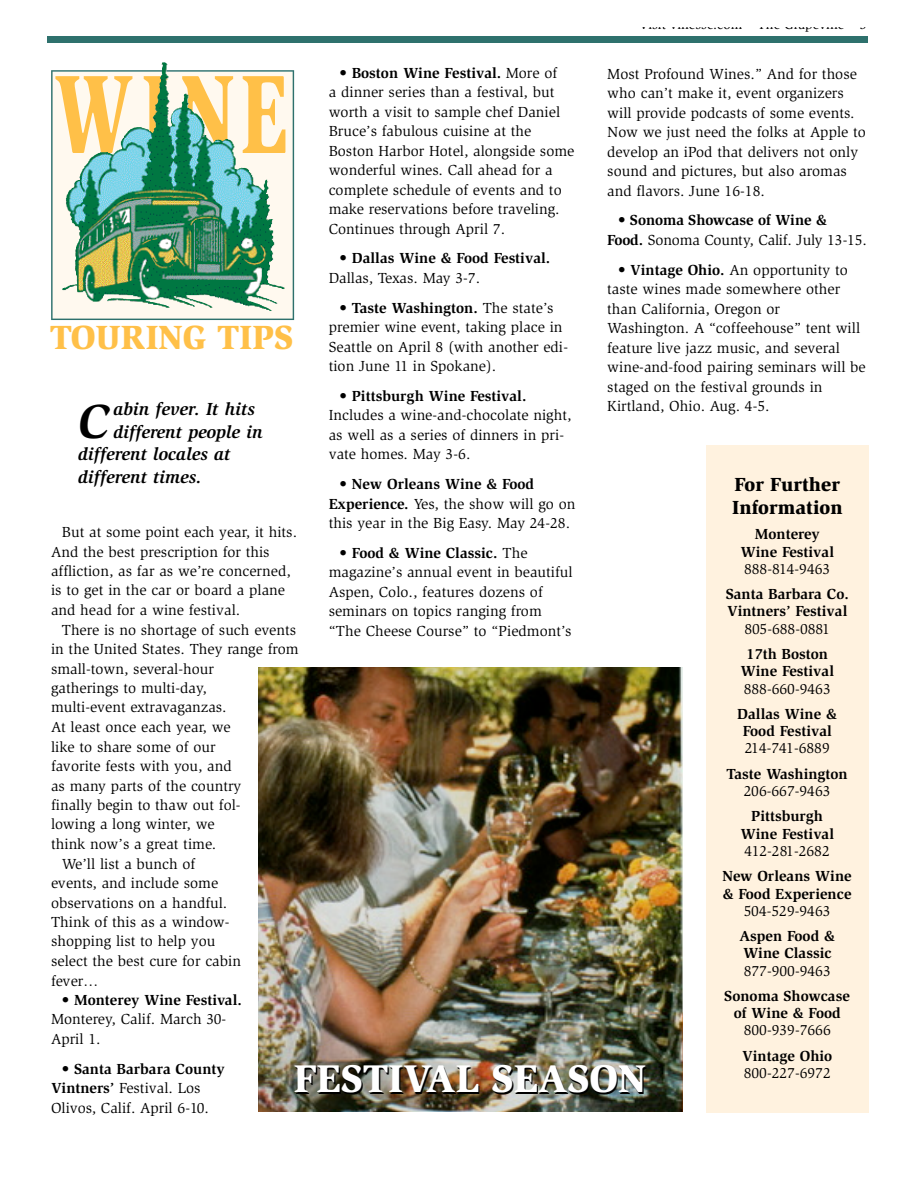
<style>
.page{position:relative;width:918px;height:1188px;background:#fff}
.page>*{position:absolute;margin:0;border:0;box-sizing:border-box;transform-origin:0 0}
.t1{font:900 114.75px "Slimbach";color:#ffc048;scale:.67 1}
.t2{font:italic 700 49.2px "Slimbach";color:#000}
.t3{font:900 39.75px "Slimbach";color:#fff}
.t4{font:900 34.5px "Slimbach";color:#ffc048}
.t5{font:900 19.5px/23.4px "Slimbach";color:#000}
.t6{font:italic 700 18px "Slimbach";color:#000}
.t7{font:15px/19.5px "Slimbach";color:#000}
.t8{font:700 15px/17.2px "Slimbach";color:#000;text-align:center}
.t9{font:13.5px "Slimbach";color:#000}
.s1{font-weight:700}
</style>
<div class="page">
<div style="left:48px;top:36px;width:820px;height:6px;background:#2e716d"></div>
<img style="left:51px;top:70px;width:243px;height:250px">
<img style="left:163px;top:62px;width:34px;height:65px">
<img style="left:259px;top:667px;width:424px;height:445px">
<div style="left:706px;top:445px;width:162px;height:668px;background:#fff2df"></div>
<p class="t9" style="left:639px;top:19px;width:229px">Visit vinesse.com • The Grapevine • 3</p>
<p class="t7" style="left:329px;top:64px;width:247px;text-indent:11px"><span class="s1">• Boston Wine Festival.</span> More of<br>a dinner series than a festival, but worth a visit to sample chef Daniel Bruce’s fabulous cuisine at the Boston Harbor Hotel, alongside some wonderful wines. Call ahead for a complete schedule of events and to make reservations before traveling.<br>Continues through April 7.</p>
<p class="t8" style="left:340px;top:251px;width:212px">• Dallas Wine &amp; Food Festival.</p>
<p class="t7" style="left:329px;top:269px;width:153px">Dallas, Texas. May 3-7.</p>
<p class="t7" style="left:329px;top:299px;width:241px;text-indent:11px"><span class="s1">• Taste Washington.</span> The state’s premier wine event, taking place in<br>Seattle on April 8 (with another edi&shy;tion June 11 in Spokane).</p>
<p class="t8" style="left:340px;top:388px;width:188px">• Pittsburgh Wine Festival.</p>
<p class="t7" style="left:329px;top:407px;width:244px">Includes a wine-and-chocolate night, as well as a series of dinners in pri&shy;vate homes. May 3-6.</p>
<p class="t7" style="left:329px;top:476px;width:248px;text-indent:11px"><span class="s1">• New Orleans Wine &amp; Food<br>Experience.</span> Yes, the show will go on this year in the Big Easy. May 24-28.</p>
<p class="t7" style="left:329px;top:544px;width:245px;text-indent:11px"><span class="s1">• Food &amp; Wine Classic.</span> The magazine’s annual event in beautiful<br>Aspen, Colo., features dozens of seminars on topics ranging from “The Cheese Course” to “Piedmont’s</p>
<p class="t7" style="left:607px;top:65px;width:260px">Most Profound Wines.” And for those who can’t make it, event organizers will provide podcasts of some events.<br>Now we just need the folks at Apple to develop an iPod that delivers not only sound and pictures, but also aromas and flavors. June 16-18.</p>
<p class="t7" style="left:607px;top:212px;width:261px;text-indent:11px"><span class="s1">• Sonoma Showcase of Wine &amp;<br>Fo o d .</span> Sonoma County, Calif. July 13-15.</p>
<p class="t7" style="left:607px;top:261px;width:260px;text-indent:11px">• <span class="s1">Vintage Ohio.</span> An opportunity to taste wines made somewhere other than California, Oregon or Washington. A “coffeehouse” tent will feature live jazz music, and several wine-and-food pairing seminars will be staged on the festival grounds in Kirtland, Ohio. Aug. 4-5.</p>
<h1 class="t1" style="left:54px;top:70px;width:350px">WINE</h1>
<h3 class="t4" style="left:50px;top:324px;width:245px">TOURING TIPS</h3>
<h2 class="t2" style="left:78px;top:402px;width:32px">C</h2>
<p class="t6" style="left:113px;top:402px;width:143px">abin fever. It hits</p>
<p class="t6" style="left:113px;top:425px;width:151px">different people in</p>
<p class="t6" style="left:78px;top:447px;width:154px">different locales at</p>
<p class="t6" style="left:78px;top:470px;width:125px">different times.</p>
<p class="t7" style="left:51px;top:523px;width:248px;text-indent:11px">But at some point each year, it hits.<br>And the best prescription for this affliction, as far as we’re concerned, is to get in the car or board a plane and head for a wine festival.</p>
<p class="t7" style="left:62px;top:621px;width:236px">There is no shortage of such events</p>
<p class="t7" style="left:51px;top:640px;width:249px">in the United States. They range from</p>
<p class="t7" style="left:51px;top:660px;width:164px">small-town, several-hour</p>
<p class="t7" style="left:51px;top:679px;width:157px">gatherings to multi-day,</p>
<p class="t7" style="left:51px;top:699px;width:177px">multi-event extravaganzas.</p>
<p class="t7" style="left:51px;top:718px;width:181px">At least once each year, we</p>
<p class="t7" style="left:51px;top:738px;width:166px">like to share some of our</p>
<p class="t7" style="left:51px;top:757px;width:182px">favorite fests with you, and</p>
<p class="t7" style="left:51px;top:777px;width:192px">as many parts of the country</p>
<p class="t7" style="left:51px;top:796px;width:191px">finally begin to thaw out fol-</p>
<p class="t7" style="left:51px;top:816px;width:165px">lowing a long winter, we</p>
<p class="t7" style="left:51px;top:835px;width:167px">think now’s a great time.</p>
<p class="t7" style="left:62px;top:855px;width:135px">We’ll list a bunch of</p>
<p class="t7" style="left:51px;top:874px;width:169px">events, and include some</p>
<p class="t7" style="left:51px;top:894px;width:178px">observations on a handful.</p>
<p class="t7" style="left:51px;top:913px;width:180px">Think of this as a window-</p>
<p class="t7" style="left:51px;top:933px;width:166px">shopping list to help you</p>
<p class="t7" style="left:51px;top:952px;width:191px">select the best cure for cabin</p>
<p class="t7" style="left:51px;top:972px;width:49px">fever…</p>
<p class="t8" style="left:62px;top:993px;width:182px">• Monterey Wine Festival.</p>
<p class="t7" style="left:51px;top:1011px;width:177px">Monterey, Calif. March 30-<br>April 1.</p>
<p class="t7" style="left:51px;top:1060px;width:175px;text-indent:11px"><span class="s1">• Santa Barbara County<br>Vintners’</span> Festival. Los<br>Olivos, Calif. April 6-10.</p>
<h3 class="t5" style="left:732px;top:474px;width:112px">For Further<br>Information</h3>
<p class="t8" style="left:741px;top:527px;width:95px">Monterey<br>Wine Festival</p>
<p class="t7" style="left:744px;top:560px;width:88px">888-814-9463</p>
<p class="t8" style="left:726px;top:587px;width:125px;text-align:left">Santa Barbara Co.<br>Vintners’ Festival</p>
<p class="t7" style="left:744px;top:620px;width:87px">805-688-0881</p>
<p class="t8" style="left:741px;top:647px;width:95px">17th Boston<br>Wine Festival</p>
<p class="t7" style="left:744px;top:680px;width:89px">888-660-9463</p>
<p class="t8" style="left:737px;top:706px;width:101px">Dallas Wine &amp;<br>Food Festival</p>
<p class="t7" style="left:745px;top:740px;width:86px">214-741-6889</p>
<p class="t8" style="left:726px;top:766px;width:123px">Taste Washington</p>
<p class="t7" style="left:744px;top:782px;width:88px">206-667-9463</p>
<p class="t8" style="left:741px;top:809px;width:95px">Pittsburgh<br>Wine Festival</p>
<p class="t7" style="left:744px;top:842px;width:87px">412-281-2682</p>
<p class="t8" style="left:723px;top:869px;width:131px;text-align:left">New Orleans Wine &amp; Food Experience</p>
<p class="t7" style="left:744px;top:902px;width:88px">504-529-9463</p>
<p class="t8" style="left:739px;top:928px;width:97px;text-align:left">Aspen Food &amp;<br>Wine Classic</p>
<p class="t7" style="left:744px;top:962px;width:89px">877-900-9463</p>
<p class="t8" style="left:724px;top:988px;width:127px">Sonoma Showcase of Wine &amp; Food</p>
<p class="t7" style="left:744px;top:1022px;width:89px">800-939-7666</p>
<p class="t8" style="left:742px;top:1048px;width:92px">Vintage Ohio</p>
<p class="t7" style="left:744px;top:1064px;width:89px">800-227-6972</p>
<h3 class="t3" style="left:294px;top:1063px;width:354px">FESTIVAL SEASON</h3>
</div>
